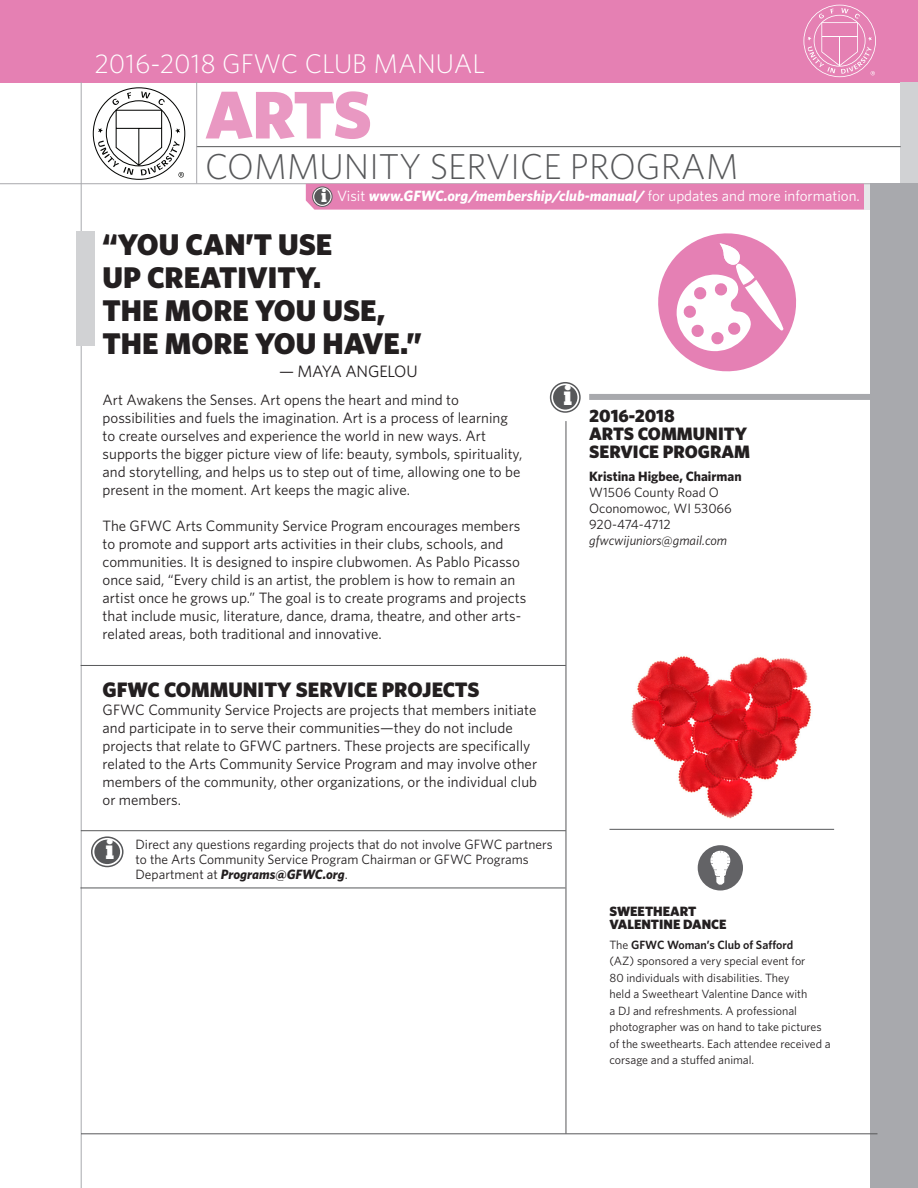
<style>
.page{position:relative;width:918px;height:1188px;background:#fff}
.page>*{position:absolute;margin:0;border:0;box-sizing:border-box;transform-origin:0 0}
.t1{font:900 67.5px "Whitney HTF";color:#e998c2}
.t2{font:300 36px "Whitney HTF";color:#57585a}
.t3{font:900 30px/33px "Whitney HTF";color:#231f20}
.t4{font:300 27px "Whitney HTF";color:#fff}
.t5{font:27px "Chunk Five";color:#fff}
.t6{font:900 21px "Whitney HTF";color:#231f20}
.t7{font:900 18px/18px "Whitney HTF";color:#231f20}
.t8{font:18px "Chunk Five";color:#fff}
.t9{font:16.5px "Whitney HTF";letter-spacing:-.01em;color:#231f20}
.t10{font:15px/18px "Whitney HTF";color:#231f20}
.t11{font:italic 700 15px "Whitney HTF";color:#fff}
.t12{font:13.5px/15px "Whitney HTF";color:#231f20}
.t13{font:700 13.5px/16.2px "Whitney HTF";color:#231f20}
.t14{font:900 13.5px/13.5px "Whitney HTF";color:#231f20}
.t15{font:italic 13.5px "Whitney HTF";color:#231f20}
.t16{font:13.5px "Whitney HTF";letter-spacing:-.02em;color:#231f20}
.t17{font:12px/16.5px "Whitney HTF";color:#231f20}
.s1{font-weight:400;font-style:normal}
.s2{font-weight:700;font-style:italic}
.s3{font-weight:400}
.s4{font-weight:600}
</style>
<div class="page">
<svg style="left:864px;top:184px;width:7px;height:26px"></svg>
<div style="left:0;top:0;width:918px;height:82px;background:#e580b3"></div>
<div style="left:901px;top:82px;width:17px;height:104px;background:#d1d2d4"></div>
<div style="left:871px;top:184px;width:47px;height:1004px;background:#a8a9ad"></div>
<div style="left:589px;top:394px;width:289px;height:6px;background:#a8a9ad"></div>
<hr style="left:0;top:183px;width:918px;height:1px;background:#a8a9ad">
<hr style="left:81px;top:82px;width:1px;height:1106px;background:#a8a9ad">
<hr style="left:81px;top:665px;width:485px;height:1px;background:#57585a">
<svg style="left:658px;top:233px;width:138px;height:138px"></svg>
<hr style="left:197px;top:146px;width:704px;height:1px;background:#57585a">
<svg style="left:803px;top:5px;width:73px;height:72px"></svg>
<svg style="left:551px;top:383px;width:29px;height:29px"></svg>
<div style="left:550px;top:382px;width:31px;height:31px;border:2px solid #57585a;border-radius:50%"></div>
<div style="left:553px;top:385px;width:24px;height:25px;background:#57585a;border-radius:50%"></div>
<hr style="left:81px;top:1134px;width:797px;height:1px;background:#57585a">
<hr style="left:196px;top:82px;width:1px;height:102px;background:#a8a9ad">
<hr style="left:566px;top:421px;width:1px;height:713px;background:#57585a">
<div style="left:76px;top:231px;width:18px;height:115px;background:#d1d2d4"></div>
<svg style="left:93px;top:87px;width:92px;height:93px"></svg>
<svg style="left:98px;top:91px;width:86px;height:87px"></svg>
<div style="left:306px;top:184px;width:558px;height:26px;background:#e580b3"></div>
<svg style="left:313px;top:187px;width:19px;height:19px"></svg>
<div style="left:312px;top:186px;width:21px;height:21px;border:1px solid #57585a;border-radius:50%"></div>
<div style="left:314px;top:189px;width:16px;height:16px;background:#57585a;border-radius:50%"></div>
<hr style="left:81px;top:830px;width:485px;height:1px;background:#57585a">
<svg style="left:92px;top:837px;width:31px;height:30px"></svg>
<div style="left:91px;top:836px;width:33px;height:31px;border:2px solid #57585a;border-radius:50%"></div>
<div style="left:94px;top:840px;width:26px;height:24px;background:#57585a;border-radius:50%"></div>
<hr style="left:80px;top:888px;width:485px;height:1px;background:#57585a">
<hr style="left:609px;top:829px;width:225px;height:1px;background:#57585a">
<img style="left:631px;top:656px;width:181px;height:163px">
<div style="left:698px;top:845px;width:45px;height:46px;background:#636366;border-radius:50%"></div>
<svg style="left:710px;top:851px;width:20px;height:34px"></svg>
<div style="left:717px;top:870px;width:7px;height:6px;background:#fff"></div>
<p class="t4" style="left:94px;top:48px;width:392px">2016-2018 GFWC CLUB MANUAL</p>
<p class="t1" style="left:205px;top:74px;width:168px">ARTS</p>
<p class="t2" style="left:205px;top:145px;width:535px">COMMUNITY SERVICE PROGRAM</p>
<p class="t8" style="left:321px;top:187px;width:7px">i</p>
<p class="t11" style="left:337px;top:187px;width:524px"><span class="s1">Visit</span> www.GFWC.org/membership/club-manual/ <span class="s1">for updates and more information.</span></p>
<p class="t3" style="left:103px;top:227px;width:321px">“YOU CAN’T USE<br>UP CREATIVITY.<br>THE MORE YOU USE,<br>THE MORE YOU HAVE.”</p>
<p class="t10" style="left:103px;top:390px;width:421px">Art Awakens the Senses. Art opens the heart and mind to possibilities and fuels the imagination. Art is a process of learning to create ourselves and experience the world in new ways. Art supports the bigger picture view of life: beauty, symbols, spirituality, and storytelling, and helps us to step out of time, allowing one to be present in the moment. Art keeps the magic alive.</p>
<p class="t10" style="left:103px;top:516px;width:425px">The GFWC Arts Community Service Program encourages members to promote and support arts activities in their clubs, schools, and communities. It is designed to inspire clubwomen. As Pablo Picasso once said, “Every child is an artist, the problem is how to remain an artist once he grows up.” The goal is to create programs and projects that include music, literature, dance, drama, theatre, and other arts&shy;related areas, both traditional and innovative.</p>
<p class="t9" style="left:279px;top:362px;width:140px">— MAYA ANGELOU</p>
<p class="t5" style="left:564px;top:383px;width:10px">i</p>
<p class="t6" style="left:103px;top:677px;width:378px">GFWC COMMUNITY SERVICE PROJECTS</p>
<p class="t10" style="left:103px;top:701px;width:436px">GFWC Community Service Projects are projects that members initiate and participate in to serve their communities—they do not include projects that relate to GFWC partners. These projects are specifically related to the Arts Community Service Program and may involve other members of the community, other organizations, or the individual club or members.</p>
<p class="t5" style="left:105px;top:837px;width:10px">i</p>
<p class="t12" style="left:136px;top:836px;width:419px">Direct any questions regarding projects that do not involve GFWC partners to the Arts Community Service Program Chairman or GFWC Programs<br>Department at <span class="s2">Programs@GFWC.org</span>.</p>
<p class="t7" style="left:589px;top:406px;width:162px">2016-2018<br>ARTS COMMUNITY<br>SERVICE PROGRAM</p>
<p class="t13" style="left:589px;top:467px;width:154px">Kristina Higbee, Chairman<br><span class="s3">W1506 County Road O</span></p>
<p class="t12" style="left:589px;top:501px;width:144px">Oconomowoc, WI 53066</p>
<p class="t16" style="left:589px;top:517px;width:83px">920-474-4712</p>
<p class="t15" style="left:589px;top:533px;width:140px">gfwcwijuniors@gmail.com</p>
<p class="t14" style="left:609px;top:904px;width:119px">SWEETHEART<br>VALENTINE DANCE</p>
<p class="t17" style="left:609px;top:936px;width:223px">The <span class="s4">GFWC Woman’s Club of Safford<br></span>(AZ) sponsored a very special event for<br>80 individuals with disabilities. They<br>held a Sweetheart Valentine Dance with<br>a DJ and refreshments. A professional photographer was on hand to take pictures of the sweethearts. Each attendee received a corsage and a stuffed animal.</p>
</div>
